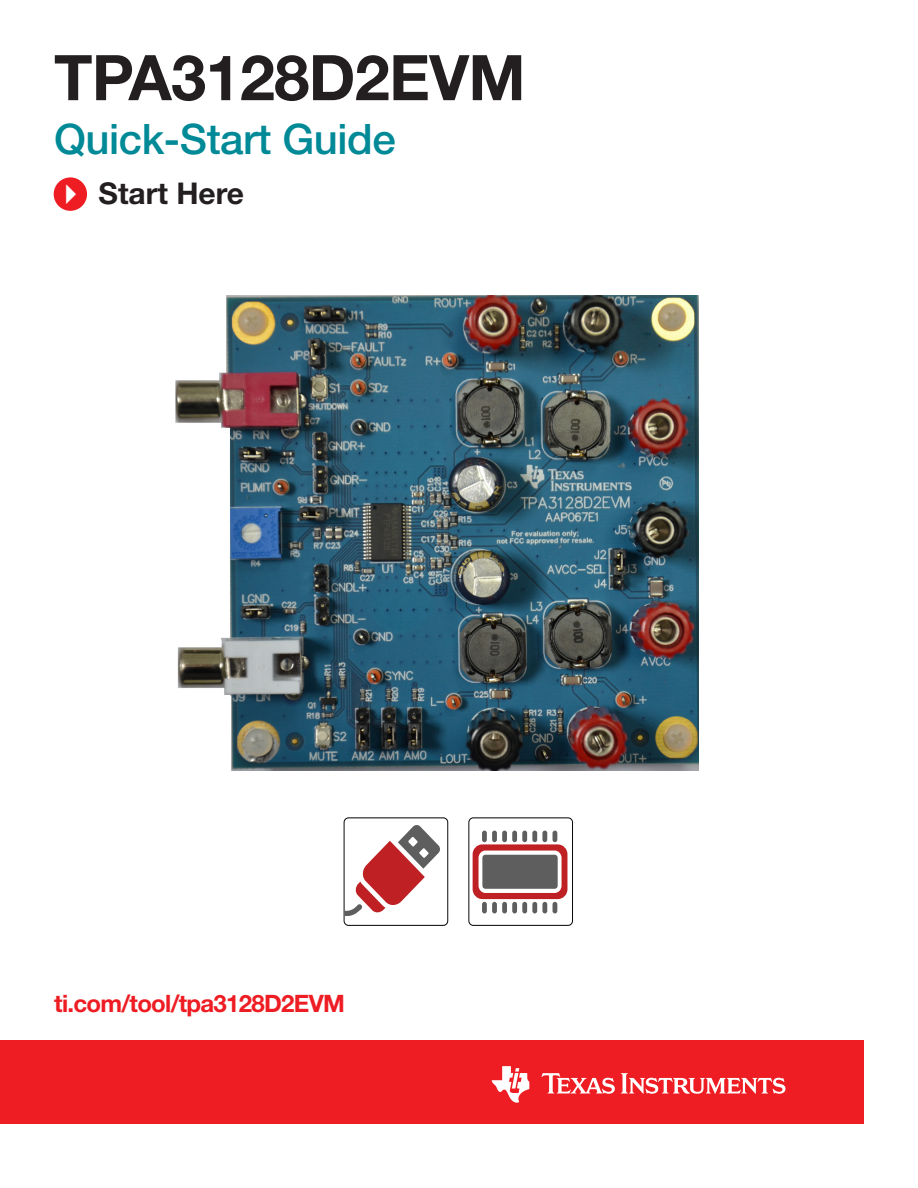
<style>
.page{position:relative;width:918px;height:1188px;background:#fff}
.page>*{position:absolute;margin:0;border:0;box-sizing:border-box;transform-origin:0 0}
.t1{font:700 63px "Helvetica Neue LT Std";letter-spacing:-.01em;color:#231f20}
.t2{font:500 42px "Helvetica Neue LT Std";letter-spacing:-.01em;color:#008996}
.t3{font:700 30px "Helvetica Neue LT Std";color:#231f20}
.t4{font:700 24px "Helvetica Neue LT Std";letter-spacing:-.03em;color:#ee1d23}
.s1{color:#fff}
</style>
<div class="page">
<img style="left:175px;top:295px;width:524px;height:476px">
<div style="left:54px;top:177px;width:33px;height:34px;background:#ee1d23;border-radius:50%"></div>
<div style="left:468px;top:817px;width:105px;height:109px;border:1px solid #050504;border-radius:4px"></div>
<svg style="left:473px;top:831px;width:94px;height:82px"></svg>
<div style="left:344px;top:817px;width:104px;height:109px;border:1px solid #050504;border-radius:4px"></div>
<svg style="left:344px;top:824px;width:96px;height:92px"></svg>
<div style="left:0;top:1040px;width:864px;height:84px;background:#ee1d23"></div>
<svg style="left:541px;top:1073px;width:74px;height:21px"></svg>
<svg style="left:492px;top:1066px;width:37px;height:37px"></svg>
<svg style="left:621px;top:1073px;width:164px;height:21px"></svg>
<h1 class="t1" style="left:54px;top:39px;width:473px">TPA3128D2EVM</h1>
<h2 class="t2" style="left:54px;top:114px;width:343px">Quick-Start Guide</h2>
<p class="t3" style="left:54px;top:175px;width:191px"><span class="s1">✔</span> Start Here</p>
<p class="t4" style="left:54px;top:989px;width:292px">ti.com/tool/tpa3128D2EVM</p>
</div>
